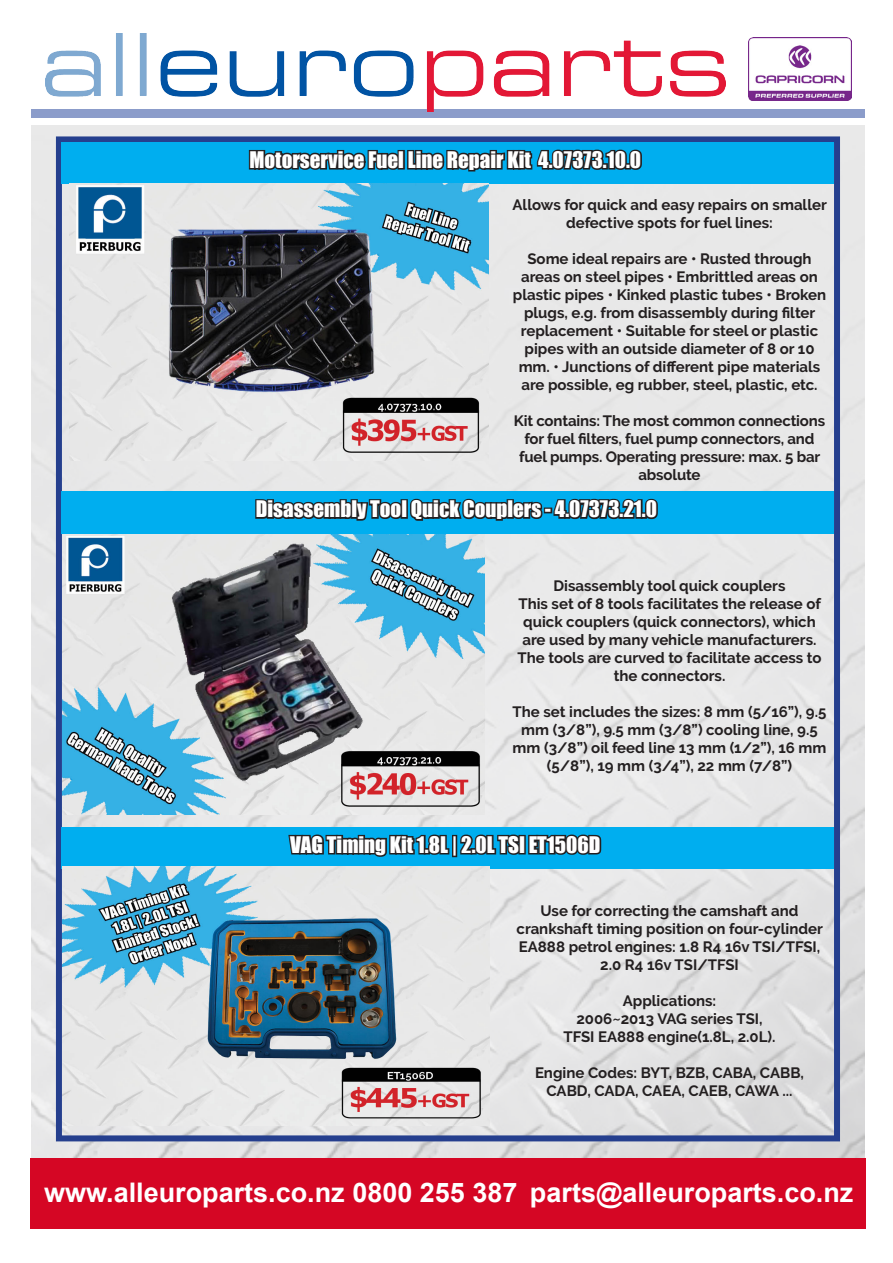
<style>
.page{position:relative;width:893px;height:1263px;background:#fff}
.page>*{position:absolute;margin:0;border:0;box-sizing:border-box;transform-origin:0 0}
.t1{font:700 27px "Arial";color:#fff}
.t2{font:21px "Impact";color:#fff}
.t3{font:700 15px/18px "Raleway";color:#231f20;text-align:center}
</style>
<div class="page">
<img style="left:31px;top:125px;width:834px;height:1033px">
<div style="left:56px;top:136px;width:784px;height:1005px;border:6px solid #253f8e"></div>
<div style="left:31px;top:110px;width:834px;height:8px;background:#8b9cca"></div>
<img style="left:749px;top:37px;width:103px;height:64px">
<img style="left:45px;top:33px;width:680px;height:78px">
<div style="left:62px;top:142px;width:772px;height:41px;background:#00aeef"></div>
<svg style="left:247px;top:125px;width:397px;height:71px"></svg>
<img style="left:70px;top:183px;width:419px;height:277px">
<div style="left:30px;top:1158px;width:835px;height:70px;background:#d50624"></div>
<div style="left:62px;top:492px;width:772px;height:42px;background:#00aeef"></div>
<svg style="left:254px;top:483px;width:291px;height:57px"></svg>
<div style="left:544px;top:507px;width:8px;height:6px;border:3px solid #231f20"></div>
<svg style="left:552px;top:481px;width:108px;height:39px"></svg>
<img style="left:62px;top:534px;width:422px;height:281px">
<div style="left:62px;top:827px;width:772px;height:41px;background:#00aeef"></div>
<svg style="left:287px;top:812px;width:164px;height:55px"></svg>
<div style="left:452px;top:835px;width:5px;height:22px;border:3px solid #231f20"></div>
<svg style="left:458px;top:834px;width:145px;height:53px"></svg>
<img style="left:63px;top:867px;width:427px;height:259px">
<p class="t2" style="left:250px;top:144px;width:393px">Motorservice Fuel Line Repair Kit 4.07373.10.0</p>
<p class="t3" style="left:513px;top:196px;width:316px">Allows for quick and easy repairs on smaller defective spots for fuel lines:</p>
<p class="t3" style="left:513px;top:250px;width:315px">Some ideal repairs are • Rusted through areas on steel pipes • Embrittled areas on plastic pipes • Kinked plastic tubes • Broken plugs, e.g. from disassembly during filter replacement • Suitable for steel or plastic pipes with an outside diameter of 8 or 10 mm. • Junctions of different pipe materials are possible, eg rubber, steel, plastic, etc.</p>
<p class="t3" style="left:514px;top:412px;width:313px">Kit contains: The most common connections for fuel filters, fuel pump connectors, and fuel pumps. Operating pressure: max. 5 bar absolute</p>
<p class="t2" style="left:256px;top:493px;width:403px">Disassembly Tool Quick Couplers - 4.07373.21.0</p>
<p class="t3" style="left:554px;top:576px;width:233px">Disassembly tool quick couplers</p>
<p class="t3" style="left:517px;top:594px;width:306px">This set of 8 tools facilitates the release of quick couplers (quick connectors), which are used by many vehicle manufacturers.<br>The tools are curved to facilitate access to the connectors.</p>
<p class="t3" style="left:513px;top:702px;width:315px">The set includes the sizes: 8 mm (5/16”), 9.5 mm (3/8”), 9.5 mm (3/8”) cooling line, 9.5 mm (3/8”) oil feed line 13 mm (1/2”), 16 mm (5/8”), 19 mm (3/4”), 22 mm (7/8”)</p>
<p class="t2" style="left:290px;top:828px;width:312px">VAG Timing Kit 1.8L | 2.0L TSI ET1506D</p>
<p class="t3" style="left:516px;top:902px;width:308px">Use for correcting the camshaft and crankshaft timing position on four-cylinder EA888 petrol engines: 1.8 R4 16v TSI/TFSI, 2.0 R4 16v TSI/TFSI</p>
<p class="t3" style="left:623px;top:992px;width:95px">Applications:</p>
<p class="t3" style="left:576px;top:1010px;width:188px">2006~2013 VAG series TSI,</p>
<p class="t3" style="left:563px;top:1028px;width:214px">TFSI EA888 engine(1.8L, 2.0L).</p>
<p class="t3" style="left:535px;top:1064px;width:270px">Engine Codes: BYT, BZB, CABA, CABB,<br>CABD, CADA, CAEA, CAEB, CAWA ...</p>
<p class="t1" style="left:44px;top:1173px;width:811px">www.alleuroparts.co.nz 0800 255 387 parts@alleuroparts.co.nz</p>
</div>
